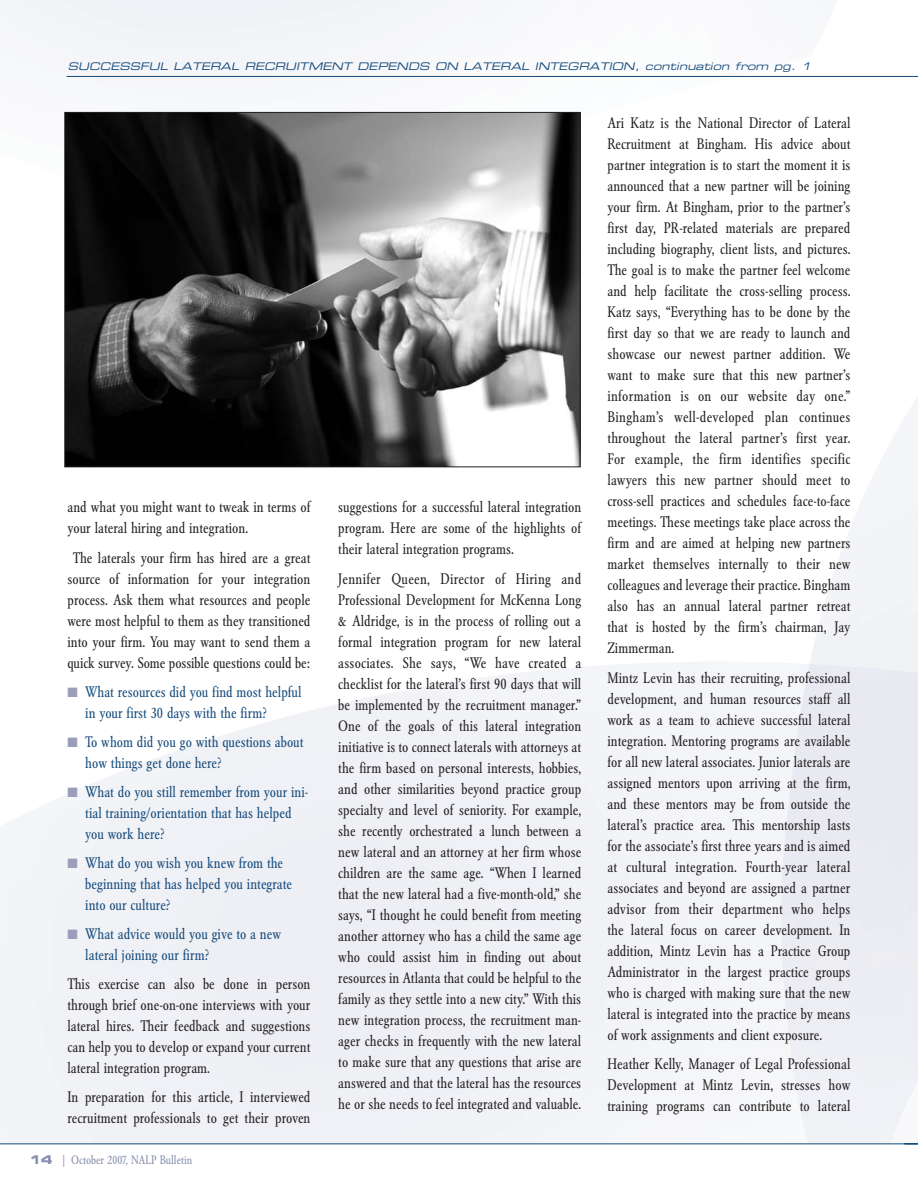
<style>
.page{position:relative;width:918px;height:1188px;background:#fff}
.page>*{position:absolute;margin:0;border:0;box-sizing:border-box;transform-origin:0 0}
.t1{font:condensed 15px/21px "Garamond BE";color:#231f20;text-align:justify}
.t2{font:condensed 15px/21px "Garamond BE";color:#144a7c}
.t3{font:condensed 12px "Garamond BE";color:#858cae}
.t4{font:italic 10.5px "Eurostile Extended Two";color:#144a7c}
.s1{color:#9a9eba}
.s2{font-family:"Eurostile Bold Extended Two";font-stretch:normal}
.s3{font-weight:500}
</style>
<div class="page">
<img style="left:0;top:0;width:918px;height:1143px">
<hr style="left:0;top:1143px;width:918px;height:1px;background:#144a7c">
<hr style="left:67px;top:76px;width:851px;height:1px;background:#144a7c">
<img style="left:66px;top:114px;width:512px;height:351px">
<p class="t4" style="left:68px;top:62px;width:747px">SUCCESSFUL LATERAL RECRUITMENT DEPENDS ON LATERAL INTEGRATION, continuation from pg. 1</p>
<p class="t1" style="left:68px;top:498px;width:245px">and what you might want to tweak in terms of your lateral hiring and integration.</p>
<p class="t1" style="left:68px;top:548px;width:245px;text-align:center">The laterals your firm has hired are a great source of information for your integration process. Ask them what resources and people were most helpful to them as they transitioned into your firm. You may want to send them a quick survey. Some possible questions could be:</p>
<p class="t2" style="left:85px;top:682px;width:218px;text-indent:-18px"><span class="s1">■</span> What resources did you find most helpful in your first 30 days with the firm?</p>
<p class="t2" style="left:85px;top:732px;width:220px;text-indent:-18px"><span class="s1">■</span> To whom did you go with questions about how things get done here?</p>
<p class="t2" style="left:85px;top:782px;width:225px;text-indent:-18px"><span class="s1">■</span> What do you still remember from your ini&shy;tial training/orientation that has helped you work here?</p>
<p class="t2" style="left:85px;top:854px;width:208px;text-indent:-18px"><span class="s1">■</span> What do you wish you knew from the beginning that has helped you integrate into our culture?</p>
<p class="t2" style="left:85px;top:925px;width:197px;text-indent:-18px"><span class="s1">■</span> What advice would you give to a new lateral joining our firm?</p>
<p class="t1" style="left:68px;top:975px;width:245px">This exercise can also be done in person through brief one-on-one interviews with your lateral hires. Their feedback and suggestions can help you to develop or expand your current lateral integration program.</p>
<p class="t1" style="left:68px;top:1088px;width:245px">In preparation for this article, I interviewed recruitment professionals to get their proven</p>
<p class="t3" style="left:29px;top:1155px;width:165px"><span class="s2">14</span> <span class="s3">|</span> October 2007, NALP Bulletin</p>
<p class="t1" style="left:338px;top:498px;width:245px">suggestions for a successful lateral integration program. Here are some of the highlights of their lateral integration programs.</p>
<p class="t1" style="left:338px;top:569px;width:245px">Jennifer Queen, Director of Hiring and Professional Development for McKenna Long &amp; Aldridge, is in the process of rolling out a formal integration program for new lateral associates. She says, “We have created a checklist for the lateral’s first 90 days that will be implemented by the recruitment manager.” One of the goals of this lateral integration initiative is to connect laterals with attorneys at the firm based on personal interests, hobbies, and other similarities beyond practice group specialty and level of seniority. For example, she recently orchestrated a lunch between a new lateral and an attorney at her firm whose children are the same age. “When I learned that the new lateral had a five-month-old,” she says, “I thought he could benefit from meeting another attorney who has a child the same age who could assist him in finding out about resources in Atlanta that could be helpful to the family as they settle into a new city.” With this new integration process, the recruitment man&shy;ager checks in frequently with the new lateral to make sure that any questions that arise are answered and that the lateral has the resources he or she needs to feel integrated and valuable.</p>
<p class="t1" style="left:608px;top:114px;width:245px">Ari Katz is the National Director of Lateral Recruitment at Bingham. His advice about partner integration is to start the moment it is announced that a new partner will be joining your firm. At Bingham, prior to the partner’s first day, PR-related materials are prepared including biography, client lists, and pictures.<br>The goal is to make the partner feel welcome and help facilitate the cross-selling process.<br>Katz says, “Everything has to be done by the first day so that we are ready to launch and showcase our newest partner addition. We want to make sure that this new partner’s information is on our website day one.” Bingham’s well-developed plan continues throughout the lateral partner’s first year.<br>For example, the firm identifies specific lawyers this new partner should meet to cross-sell practices and schedules face-to-face meetings. These meetings take place across the firm and are aimed at helping new partners market themselves internally to their new colleagues and leverage their practice. Bingham also has an annual lateral partner retreat that is hosted by the firm’s chairman, Jay Zimmerman.</p>
<p class="t1" style="left:608px;top:668px;width:245px">Mintz Levin has their recruiting, professional development, and human resources staff all work as a team to achieve successful lateral integration. Mentoring programs are available for all new lateral associates. Junior laterals are assigned mentors upon arriving at the firm, and these mentors may be from outside the lateral’s practice area. This mentorship lasts for the associate’s first three years and is aimed at cultural integration. Fourth-year lateral associates and beyond are assigned a partner advisor from their department who helps the lateral focus on career development. In addition, Mintz Levin has a Practice Group Administrator in the largest practice groups who is charged with making sure that the new lateral is integrated into the practice by means of work assignments and client exposure.</p>
<p class="t1" style="left:608px;top:1054px;width:245px">Heather Kelly, Manager of Legal Professional Development at Mintz Levin, stresses how training programs can contribute to lateral</p>
</div>
